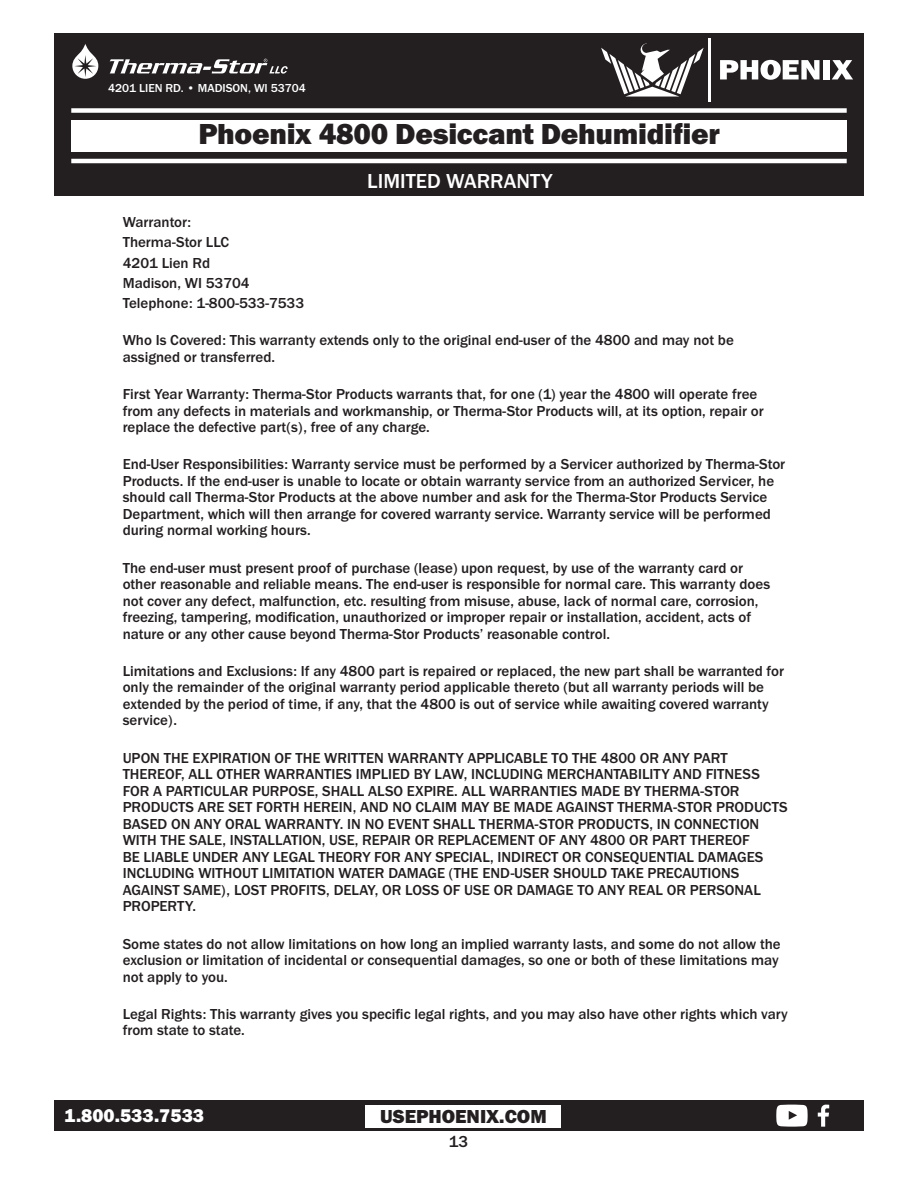
<style>
.page{position:relative;width:918px;height:1188px;background:#fff}
.page>*{position:absolute;margin:0;border:0;box-sizing:border-box;transform-origin:0 0}
.t1{font:30px "Franklin Gothic URW Hea";letter-spacing:-.01em;color:#231f20}
.t2{font:500 21px "Franklin Gothic URW";color:#fff}
.t3{font:19.5px "Franklin Gothic URW Hea";color:#231f20}
.t4{font:19.05px "Franklin Gothic URW Hea";color:#fff}
.t5{font:500 16.5px "Franklin Gothic URW";color:#231f20}
.body_text{font:500 15px/16.5px "Franklin Gothic URW";color:#231f20}
.TofC_tabbed_text{font:500 15px "Franklin Gothic URW";color:#231f20}
._10_Pt_Med_text{font:500 15px "Franklin Gothic URW";color:#231f20}
.body_text-2{font:500 12px "Franklin Gothic URW";color:#fff}
</style>
<div class="page">
<div style="left:54px;top:1100px;width:810px;height:31px;background:#231f20"></div>
<svg style="left:818px;top:1104px;width:11px;height:23px"></svg>
<svg style="left:776px;top:1105px;width:32px;height:22px"></svg>
<div style="left:366px;top:1105px;width:195px;height:22px;background:#fff"></div>
<div style="left:54px;top:33px;width:810px;height:163px;background:#231f20"></div>
<svg style="left:72px;top:44px;width:26px;height:35px"></svg>
<svg style="left:110px;top:59px;width:178px;height:15px"></svg>
<hr style="left:708px;top:38px;width:3px;height:64px;background:#fff">
<svg style="left:720px;top:60px;width:100px;height:20px"></svg>
<div style="left:823px;top:60px;width:6px;height:19px;background:#fff"></div>
<svg style="left:832px;top:60px;width:21px;height:19px"></svg>
<svg style="left:601px;top:43px;width:103px;height:54px"></svg>
<div style="left:71px;top:120px;width:776px;height:31px;background:#fff"></div>
<div style="left:71px;top:108px;width:776px;height:5px;background:#fff"></div>
<hr style="left:71px;top:159px;width:776px;height:4px;background:#fff">
<p class="body_text-2" style="left:108px;top:80px;width:199px">4201 LIEN RD. • MADISON, WI 53704</p>
<p class="t1" style="left:198px;top:114px;width:523px">Phoenix 4800 Desiccant Dehumidifier</p>
<p class="t2" style="left:367px;top:168px;width:187px">LIMITED WARRANTY</p>
<p class="_10_Pt_Med_text" style="left:123px;top:213px;width:70px">Warrantor:</p>
<p class="TofC_tabbed_text" style="left:123px;top:233px;width:108px">Therma-Stor LLC</p>
<p class="TofC_tabbed_text" style="left:123px;top:253px;width:89px">4201 Lien Rd</p>
<p class="TofC_tabbed_text" style="left:123px;top:273px;width:129px">Madison, WI 53704</p>
<p class="TofC_tabbed_text" style="left:123px;top:294px;width:183px">Telephone: 1-800-533-7533</p>
<p class="body_text" style="left:123px;top:332px;width:613px">Who Is Covered: This warranty extends only to the original end-user of the 4800 and may not be assigned or transferred.</p>
<p class="body_text" style="left:123px;top:385px;width:643px">First Year Warranty: Therma-Stor Products warrants that, for one (1) year the 4800 will operate free from any defects in materials and workmanship, or Therma-Stor Products will, at its option, repair or replace the defective part(s), free of any charge.</p>
<p class="body_text" style="left:123px;top:456px;width:664px">End-User Responsibilities: Warranty service must be performed by a Servicer authorized by Therma-Stor Products. If the end-user is unable to locate or obtain warranty service from an authorized Servicer, he should call Therma-Stor Products at the above number and ask for the Therma-Stor Products Service Department, which will then arrange for covered warranty service. Warranty service will be performed during normal working hours.</p>
<p class="body_text" style="left:123px;top:559px;width:649px">The end-user must present proof of purchase (lease) upon request, by use of the warranty card or other reasonable and reliable means. The end-user is responsible for normal care. This warranty does not cover any defect, malfunction, etc. resulting from misuse, abuse, lack of normal care, corrosion, freezing, tampering, modification, unauthorized or improper repair or installation, accident, acts of nature or any other cause beyond Therma-Stor Products’ reasonable control.</p>
<p class="body_text" style="left:123px;top:662px;width:663px">Limitations and Exclusions: If any 4800 part is repaired or replaced, the new part shall be warranted for only the remainder of the original warranty period applicable thereto (but all warranty periods will be extended by the period of time, if any, that the 4800 is out of service while awaiting covered warranty service).</p>
<p class="body_text" style="left:123px;top:749px;width:666px">UPON THE EXPIRATION OF THE WRITTEN WARRANTY APPLICABLE TO THE 4800 OR ANY PART THEREOF, ALL OTHER WARRANTIES IMPLIED BY LAW, INCLUDING MERCHANTABILITY AND FITNESS FOR A PARTICULAR PURPOSE, SHALL ALSO EXPIRE. ALL WARRANTIES MADE BY THERMA-STOR PRODUCTS ARE SET FORTH HEREIN, AND NO CLAIM MAY BE MADE AGAINST THERMA-STOR PRODUCTS BASED ON ANY ORAL WARRANTY. IN NO EVENT SHALL THERMA-STOR PRODUCTS, IN CONNECTION WITH THE SALE, INSTALLATION, USE, REPAIR OR REPLACEMENT OF ANY 4800 OR PART THEREOF<br>BE LIABLE UNDER ANY LEGAL THEORY FOR ANY SPECIAL, INDIRECT OR CONSEQUENTIAL DAMAGES INCLUDING WITHOUT LIMITATION WATER DAMAGE (THE END-USER SHOULD TAKE PRECAUTIONS AGAINST SAME), LOST PROFITS, DELAY, OR LOSS OF USE OR DAMAGE TO ANY REAL OR PERSONAL PROPERTY.</p>
<p class="body_text" style="left:123px;top:935px;width:660px">Some states do not allow limitations on how long an implied warranty lasts, and some do not allow the exclusion or limitation of incidental or consequential damages, so one or both of these limitations may not apply to you.</p>
<p class="body_text" style="left:123px;top:1005px;width:667px">Legal Rights: This warranty gives you specific legal rights, and you may also have other rights which vary from state to state.</p>
<p class="t4" style="left:64px;top:1103px;width:141px">1.800.533.7533</p>
<h3 class="t3" style="left:380px;top:1104px;width:168px">USEPHOENIX.COM</h3>
<p class="t5" style="left:449px;top:1131px;width:21px">13</p>
</div>
